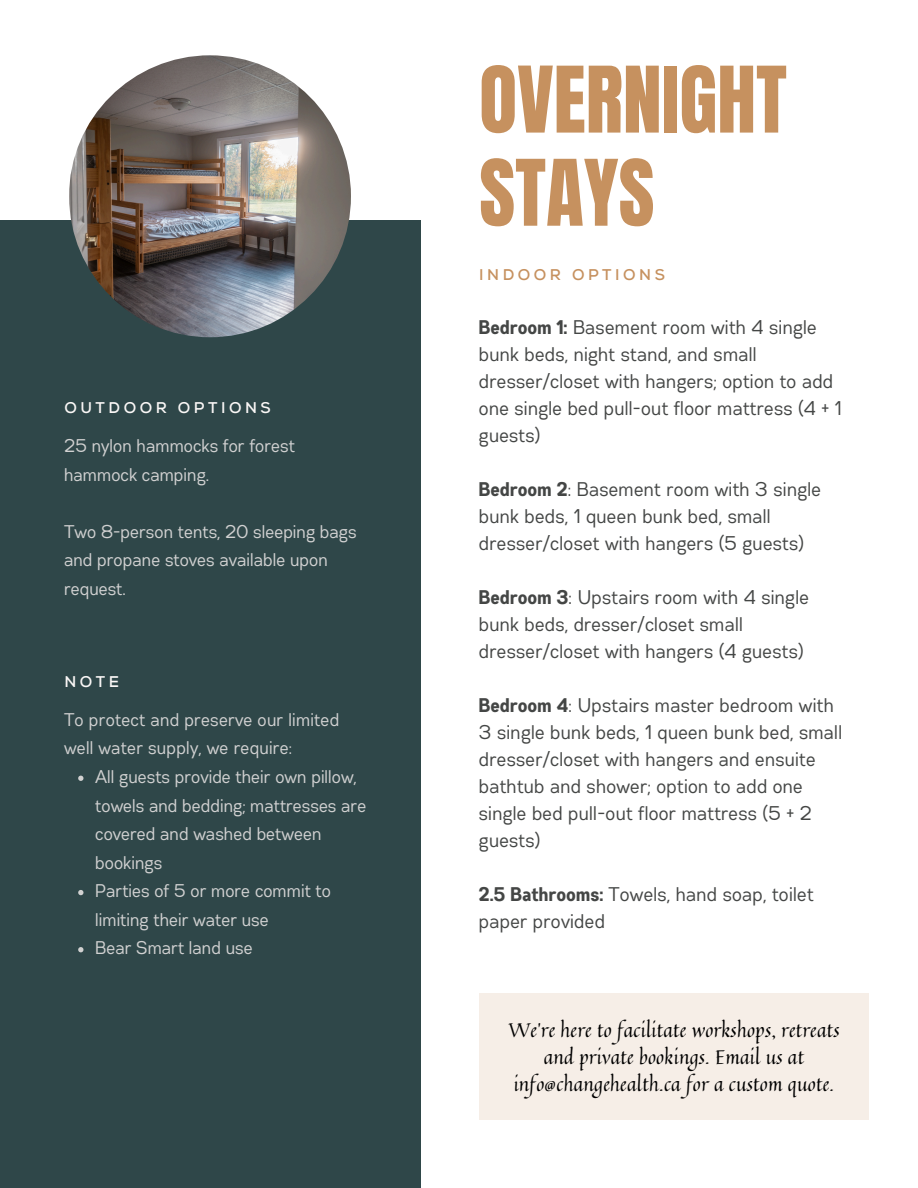
<style>
.page{position:relative;width:918px;height:1188px;background:#fff}
.page>*{position:absolute;margin:0;border:0;box-sizing:border-box;transform-origin:0 0}
.t1{font:78px/93.2px "Anton";color:#c6915f}
.t2{font:19.8px/27px "Gabriel Sans Cond";letter-spacing:.01em;color:#444645}
.t3{font:19.5px/27px "Quintessential";letter-spacing:.01em;color:#000;text-align:center}
.t4{font:18.3px/28.5px "Gabriel Sans Cond";color:#d1d1d1}
.t5{font:700 15.45px "Nexa";letter-spacing:.225em;color:#faf7f6}
.t6{font:700 15.45px "Nexa";letter-spacing:.225em;color:#c6915f}
.s1{font-weight:700}
</style>
<div class="page">
<div style="left:0;top:220px;width:420px;height:968px;background:#2f4749"></div>
<img style="left:69px;top:55px;width:282px;height:282px;border-radius:50%">
<svg style="left:78px;top:776px;width:5px;height:5px"></svg>
<svg style="left:78px;top:890px;width:5px;height:5px"></svg>
<svg style="left:78px;top:947px;width:5px;height:5px"></svg>
<div style="left:479px;top:993px;width:390px;height:127px;background:#f6eee7"></div>
<h2 class="t5" style="left:64px;top:398px;width:208px">OUTDOOR OPTIONS</h2>
<p class="t4" style="left:64px;top:432px;width:232px">25 nylon hammocks for forest hammock camping.</p>
<h2 class="t4" style="left:64px;top:518px;width:294px">Two 8-person tents, 20 sleeping bags and propane stoves available upon request.</h2>
<p class="t5" style="left:64px;top:672px;width:56px">NOTE</p>
<p class="t4" style="left:64px;top:706px;width:277px">To protect and preserve our limited well water supply, we require:</p>
<h2 class="t4" style="left:96px;top:763px;width:273px">All guests provide their own pillow, towels and bedding; mattresses are covered and washed between bookings</h2>
<p class="t4" style="left:96px;top:878px;width:237px">Parties of 5 or more commit to limiting their water use</p>
<p class="t4" style="left:96px;top:935px;width:159px">Bear Smart land use</p>
<h1 class="t1" style="left:479px;top:54px;width:309px">OVERNIGHT<br>STAYS</h1>
<h2 class="t6" style="left:479px;top:266px;width:187px">INDOOR OPTIONS</h2>
<p class="t2" style="left:479px;top:315px;width:364px"><span class="s1">Bedroom 1:</span> Basement room with 4 single bunk beds, night stand, and small dresser/closet with hangers; option to add one single bed pull-out floor mattress (4 + 1 guests)</p>
<h2 class="t2" style="left:479px;top:477px;width:344px"><span class="s1">Bedroom 2</span>: Basement room with 3 single bunk beds, 1 queen bunk bed, small dresser/closet with hangers (5 guests)</h2>
<h2 class="t2" style="left:479px;top:585px;width:332px"><span class="s1">Bedroom 3</span>: Upstairs room with 4 single bunk beds, dresser/closet small dresser/closet with hangers (4 guests)</h2>
<h2 class="t2" style="left:479px;top:693px;width:365px"><span class="s1">Bedroom 4</span>: Upstairs master bedroom with 3 single bunk beds, 1 queen bunk bed, small dresser/closet with hangers and ensuite bathtub and shower; option to add one single bed pull-out floor mattress (5 + 2 guests)</h2>
<h2 class="t2" style="left:479px;top:882px;width:336px"><span class="s1">2.5 Bathrooms:</span> Towels, hand soap, toilet paper provided</h2>
<h2 class="t3" style="left:508px;top:1017px;width:333px">We’re here to facilitate workshops, retreats and private bookings. Email us at info@changehealth.ca for a custom quote.</h2>
</div>
